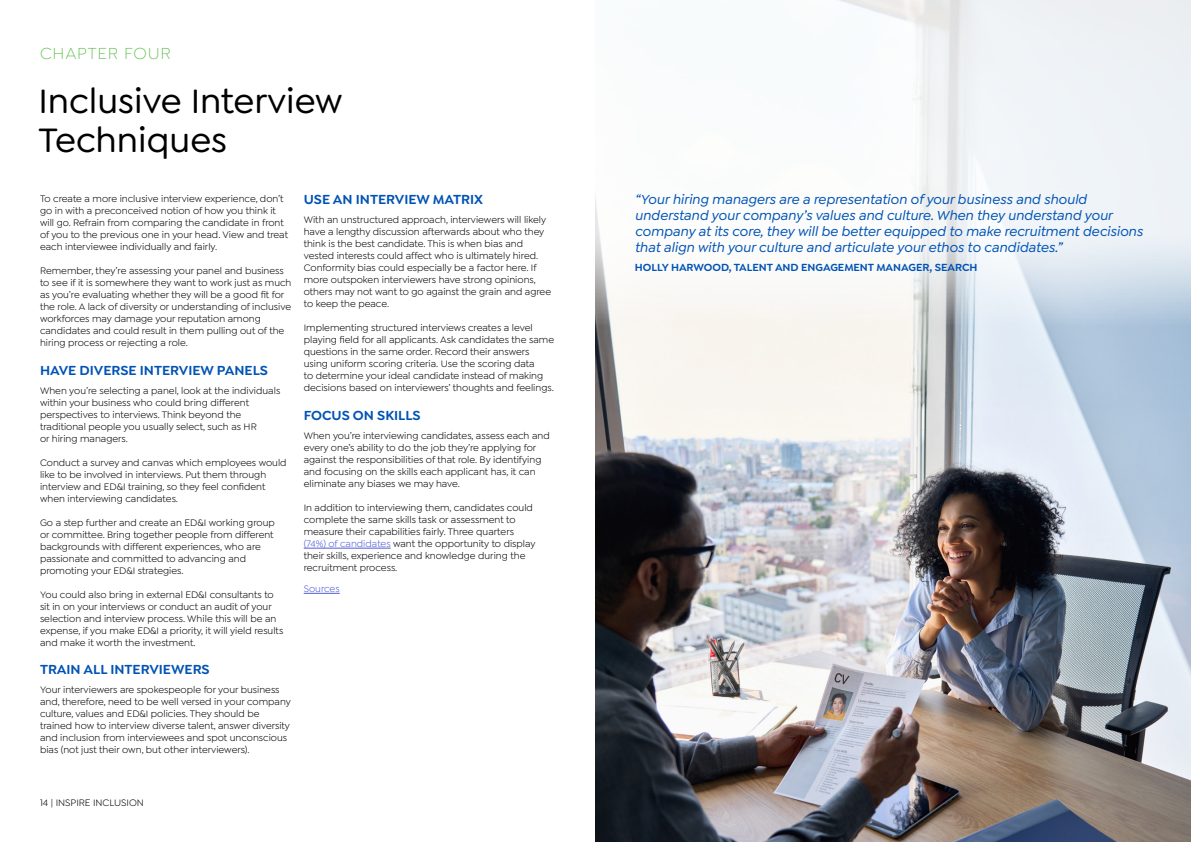
<style>
.page{position:relative;width:1191px;height:842px;background:#fff}
.page>*{position:absolute;margin:0;border:0;box-sizing:border-box;transform-origin:0 0}
.t1{font:500 36px/39px "Goldplay";color:#000}
.t2{font:300 17px "Goldplay";letter-spacing:.05em;color:#4bb839}
.t3{font:italic 500 14px/16px "Goldplay";color:#0053b5}
.t4{font:600 14px "Goldplay";color:#0053b5}
.t5{font:600 11px "Goldplay";color:#0053b5}
.t6{font:10px/12px "Goldplay";color:#000}
.t7{font:10px "Goldplay";color:#4f5cd6}
.s1{color:#4f5cd6}
</style>
<div class="page">
<hr style="left:304px;top:548px;width:87px;height:1px;background:#4f5cd6">
<hr style="left:304px;top:593px;width:36px;height:1px;background:#4f5cd6">
<img style="left:595px;top:325px;width:596px;height:517px">
<svg style="left:595px;top:0;width:596px;height:325px"></svg>
<h2 class="t2" style="left:40px;top:44px;width:132px">CHAPTER FOUR</h2>
<h1 class="t1" style="left:39px;top:82px;width:305px">Inclusive Interview<br>Techniques</h1>
<p class="t6" style="left:40px;top:192px;width:249px">To create a more inclusive interview experience, don’t go in with a preconceived notion of how you think it will go. Refrain from comparing the candidate in front of you to the previous one in your head. View and treat each interviewee individually and fairly.</p>
<p class="t6" style="left:40px;top:264px;width:253px">Remember, they’re assessing your panel and business to see if it is somewhere they want to work just as much as you’re evaluating whether they will be a good fit for the role. A lack of diversity or understanding of inclusive workforces may damage your reputation among candidates and could result in them pulling out of the hiring process or rejecting a role.</p>
<h3 class="t4" style="left:40px;top:361px;width:229px">HAVE DIVERSE INTERVIEW PANELS</h3>
<p class="t6" style="left:40px;top:384px;width:242px">When you’re selecting a panel, look at the individuals within your business who could bring different perspectives to interviews. Think beyond the traditional people you usually select, such as HR<br>or hiring managers.</p>
<p class="t6" style="left:40px;top:456px;width:248px">Conduct a survey and canvas which employees would like to be involved in interviews. Put them through interview and ED&amp;I training, so they feel confident when interviewing candidates.</p>
<p class="t6" style="left:40px;top:516px;width:236px">Go a step further and create an ED&amp;I working group or committee. Bring together people from different backgrounds with different experiences, who are passionate and committed to advancing and promoting your ED&amp;I strategies.</p>
<p class="t6" style="left:40px;top:588px;width:245px">You could also bring in external ED&amp;I consultants to sit in on your interviews or conduct an audit of your selection and interview process. While this will be an expense, if you make ED&amp;I a priority, it will yield results and make it worth the investment.</p>
<h3 class="t4" style="left:40px;top:661px;width:171px">TRAIN ALL INTERVIEWERS</h3>
<p class="t6" style="left:40px;top:684px;width:252px">Your interviewers are spokespeople for your business and, therefore, need to be well versed in your company culture, values and ED&amp;I policies. They should be trained how to interview diverse talent, answer diversity and inclusion from interviewees and spot unconscious bias (not just their own, but other interviewers).</p>
<h3 class="t4" style="left:304px;top:191px;width:181px">USE AN INTERVIEW MATRIX</h3>
<p class="t6" style="left:304px;top:214px;width:249px">With an unstructured approach, interviewers will likely have a lengthy discussion afterwards about who they think is the best candidate. This is when bias and vested interests could affect who is ultimately hired.<br>Conformity bias could especially be a factor here. If more outspoken interviewers have strong opinions, others may not want to go against the grain and agree to keep the peace.</p>
<p class="t6" style="left:304px;top:322px;width:252px">Implementing structured interviews creates a level playing field for all applicants. Ask candidates the same questions in the same order. Record their answers using uniform scoring criteria. Use the scoring data<br>to determine your ideal candidate instead of making decisions based on interviewers’ thoughts and feelings.</p>
<h3 class="t4" style="left:304px;top:407px;width:118px">FOCUS ON SKILLS</h3>
<p class="t6" style="left:304px;top:430px;width:247px">When you’re interviewing candidates, assess each and every one’s ability to do the job they’re applying for against the responsibilities of that role. By identifying and focusing on the skills each applicant has, it can eliminate any biases we may have.</p>
<p class="t6" style="left:304px;top:502px;width:233px">In addition to interviewing them, candidates could complete the same skills task or assessment to measure their capabilities fairly. Three quarters <span class="s1">(74%) of candidates</span> want the opportunity to display their skills, experience and knowledge during the recruitment process.</p>
<p class="t7" style="left:304px;top:583px;width:37px">Sources</p>
<p class="t6" style="left:40px;top:797px;width:105px">14 | INSPIRE INCLUSION</p>
<p class="t3" style="left:635px;top:191px;width:509px">“Your hiring managers are a representation of your business and should understand your company’s values and culture. When they understand your company at its core, they will be better equipped to make recruitment decisions that align with your culture and articulate your ethos to candidates.”</p>
<p class="t5" style="left:635px;top:261px;width:344px">HOLLY HARWOOD, TALENT AND ENGAGEMENT MANAGER, SEARCH</p>
</div>
